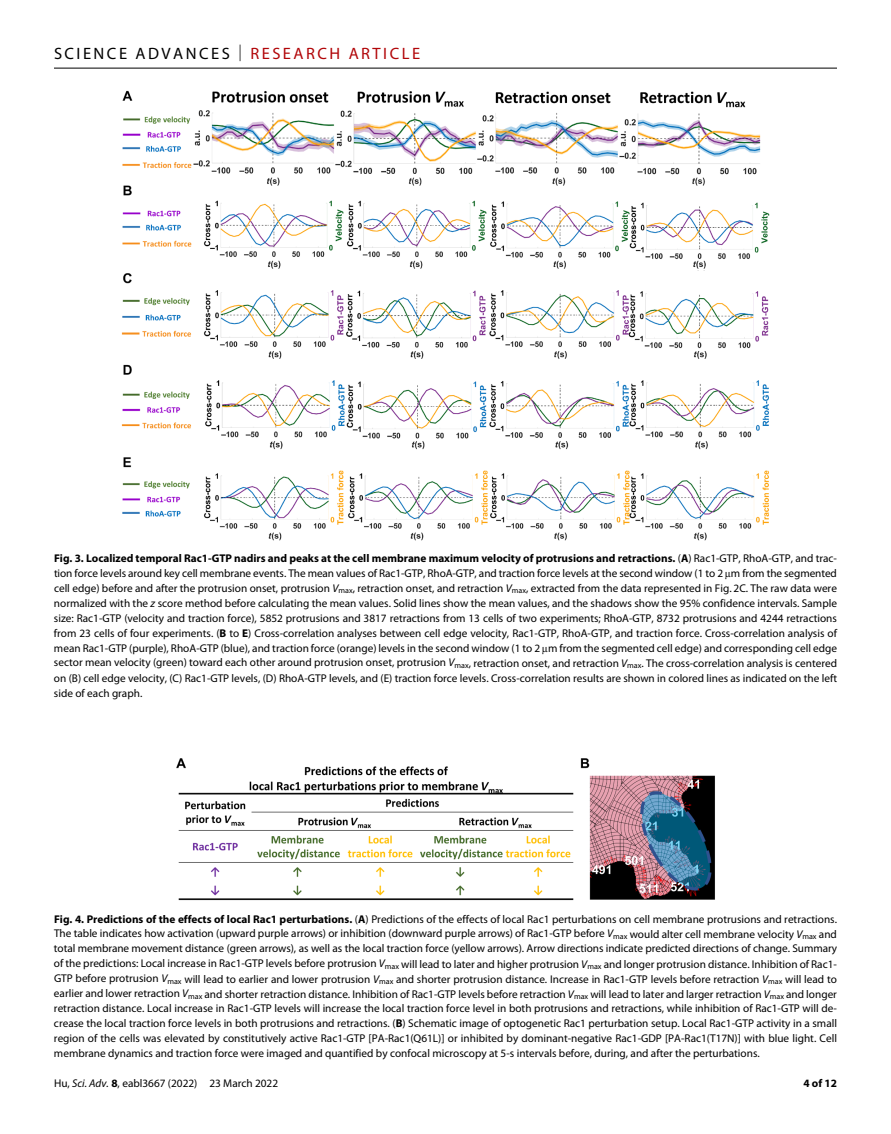
<style>
.page{position:relative;width:891px;height:1134px;background:#fff}
.page>*{position:absolute;margin:0;border:0;box-sizing:border-box;transform-origin:0 0}
.t1{font:16.5px "Myriad Pro";letter-spacing:.15em;color:#000}
.t2{font:11.25px/15px "Myriad Pro";color:#000;text-align:justify}
.t3{font:700 11.25px "Myriad Pro";color:#000}
.s1{font-weight:300}
.s2{color:#b10508}
.s3{font-weight:700}
.s4{font-style:italic}
</style>
<div class="page">
<hr style="left:54px;top:68px;width:783px;height:1px;background:#000">
<img style="left:122px;top:90px;width:647px;height:450px">
<img style="left:176px;top:758px;width:539px;height:143px">
<h1 class="t1" style="left:54px;top:40px;width:368px">SCIENCE ADVANCES <span class="s1">|</span> <span class="s2">RESEARCH ARTICLE</span></h1>
<p class="t2" style="left:54px;top:550px;width:785px"><span class="s3">Fig. 3. Localized temporal Rac1-GTP nadirs and peaks at the cell membrane maximum velocity of protrusions and retractions.</span> (<span class="s3">A</span>) Rac1-GTP, RhoA-GTP, and trac&shy;tion force levels around key cell membrane events. The mean values of Rac1-GTP, RhoA-GTP, and traction force levels at the second window (1 to 2 m from the segmented cell edge) before and after the protrusion onset, protrusion <span class="s4">V</span><sub>max</sub>, retraction onset, and retraction <span class="s4">V</span><sub>max</sub>, extracted from the data represented in Fig. 2C. The raw data were normalized with the <span class="s4">z</span> score method before calculating the mean values. Solid lines show the mean values, and the shadows show the 95% confidence intervals. Sample size: Rac1-GTP (velocity and traction force), 5852 protrusions and 3817 retractions from 13 cells of two experiments; RhoA-GTP, 8732 protrusions and 4244 retractions from 23 cells of four experiments. (<span class="s3">B</span> to <span class="s3">E</span>) Cross-correlation analyses between cell edge velocity, Rac1-GTP, RhoA-GTP, and traction force. Cross-correlation analysis of mean Rac1-GTP (purple), RhoA-GTP (blue), and traction force (orange) levels in the second window (1 to 2 m from the segmented cell edge) and corresponding cell edge sector mean velocity (green) toward each other around protrusion onset, protrusion <span class="s4">V</span><sub>max</sub>, retraction onset, and retraction <span class="s4">V</span><sub>max</sub>. The cross-correlation analysis is centered on (B) cell edge velocity, (C) Rac1-GTP levels, (D) RhoA-GTP levels, and (E) traction force levels. Cross-correlation results are shown in colored lines as indicated on the left side of each graph.</p>
<p class="t2" style="left:54px;top:911px;width:785px"><span class="s3">Fig. 4. Predictions of the effects of local Rac1 perturbations.</span> (<span class="s3">A</span>) Predictions of the effects of local Rac1 perturbations on cell membrane protrusions and retractions.<br>The table indicates how activation (upward purple arrows) or inhibition (downward purple arrows) of Rac1-GTP before <span class="s4">V</span><sub>max</sub> would alter cell membrane velocity <span class="s4">V</span><sub>max</sub> and total membrane movement distance (green arrows), as well as the local traction force (yellow arrows). Arrow directions indicate predicted directions of change. Summary of the predictions: Local increase in Rac1-GTP levels before protrusion <span class="s4">V</span><sub>max</sub> will lead to later and higher protrusion <span class="s4">V</span><sub>max</sub> and longer protrusion distance. Inhibition of Rac1- GTP before protrusion <span class="s4">V</span><sub>max</sub> will lead to earlier and lower protrusion <span class="s4">V</span><sub>max</sub> and shorter protrusion distance. Increase in Rac1-GTP levels before retraction <span class="s4">V</span><sub>max</sub> will lead to earlier and lower retraction <span class="s4">V</span><sub>max</sub> and shorter retraction distance. Inhibition of Rac1-GTP levels before retraction <span class="s4">V</span><sub>max</sub> will lead to later and larger retraction <span class="s4">V</span><sub>max</sub> and longer retraction distance. Local increase in Rac1-GTP levels will increase the local traction force level in both protrusions and retractions, while inhibition of Rac1-GTP will de&shy;crease the local traction force levels in both protrusions and retractions. (<span class="s3">B</span>) Schematic image of optogenetic Rac1 perturbation setup. Local Rac1-GTP activity in a small region of the cells was elevated by constitutively active Rac1-GTP [PA-Rac1(Q61L)] or inhibited by dominant-negative Rac1-GDP [PA-Rac1(T17N)] with blue light. Cell membrane dynamics and traction force were imaged and quantified by confocal microscopy at 5-s intervals before, during, and after the perturbations.</p>
<p class="t2" style="left:54px;top:1076px;width:226px">Hu, <span class="s4">Sci. Adv.</span> <span class="s3">8</span>, eabl3667 (2022) 23 March 2022</p>
<p class="t3" style="left:803px;top:1074px;width:35px">4 of 12</p>
</div>
